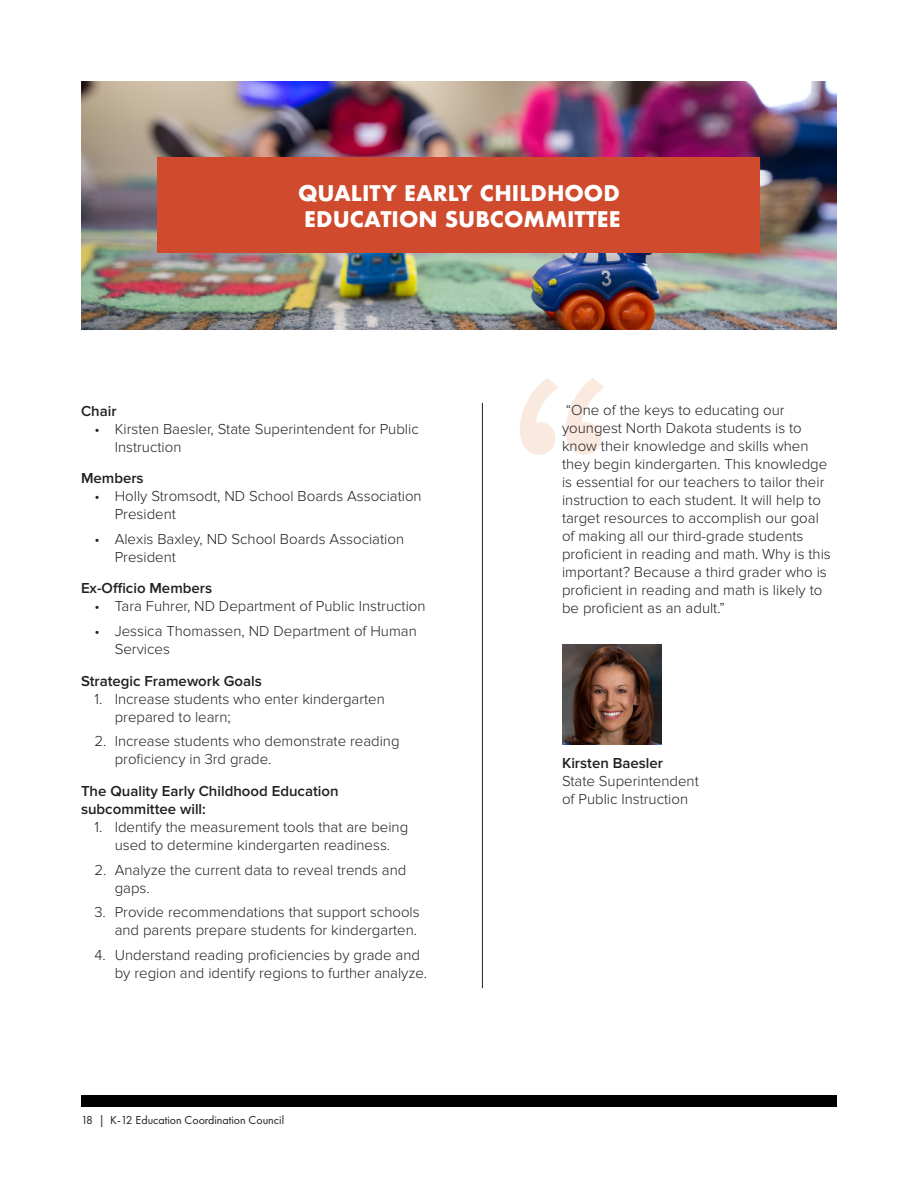
<style>
.page{position:relative;width:918px;height:1188px;background:#fff}
.page>*{position:absolute;margin:0;border:0;box-sizing:border-box;transform-origin:0 0}
.t1{font:700 21px/25.5px "Futura";color:#fff}
.t2{font:300 15px/18px "Proxima Nova";color:#231f20}
.t3{font:600 15px/18px "Proxima Nova";color:#231f20}
.t4{font:12px "Futura PT";color:#231f20}
.s1{font-weight:600}
</style>
<div class="page">
<div style="left:81px;top:1095px;width:756px;height:12px;background:#000"></div>
<svg style="left:520px;top:378px;width:84px;height:77px"></svg>
<img style="left:81px;top:81px;width:756px;height:248px">
<div style="left:158px;top:158px;width:602px;height:95px;background:#d04b2d"></div>
<hr style="left:482px;top:403px;width:1px;height:585px;background:#231f20">
<img style="left:562px;top:645px;width:99px;height:99px">
<p class="t1" style="left:298px;top:180px;width:324px">QUALITY EARLY CHILDHOOD<br>EDUCATION SUBCOMMITTEE</p>
<p class="t3" style="left:81px;top:402px;width:37px">Chair</p>
<p class="t2" style="left:115px;top:420px;width:306px;text-indent:-20px">• Kirsten Baesler, State Superintendent for Public<br>Instruction</p>
<p class="t3" style="left:81px;top:469px;width:64px">Members</p>
<p class="t2" style="left:115px;top:487px;width:309px;text-indent:-20px">• Holly Stromsodt, ND School Boards Association<br>President</p>
<p class="t2" style="left:115px;top:530px;width:291px;text-indent:-20px">• Alexis Baxley, ND School Boards Association<br>President</p>
<p class="t3" style="left:81px;top:580px;width:133px">Ex-Officio Members</p>
<p class="t2" style="left:94px;top:597px;width:333px">• Tara Fuhrer, ND Department of Public Instruction</p>
<p class="t2" style="left:115px;top:622px;width:304px;text-indent:-20px">• Jessica Thomassen, ND Department of Human<br>Services</p>
<p class="t3" style="left:81px;top:672px;width:182px">Strategic Framework Goals</p>
<p class="t2" style="left:115px;top:690px;width:272px;text-indent:-20px">1. Increase students who enter kindergarten prepared to learn;</p>
<p class="t2" style="left:115px;top:732px;width:286px;text-indent:-20px">2. Increase students who demonstrate reading proficiency in 3rd grade.</p>
<p class="t3" style="left:81px;top:782px;width:259px">The Quality Early Childhood Education subcommittee will:</p>
<p class="t2" style="left:94px;top:818px;width:315px;text-align:center">1. Identify the measurement tools that are being used to determine kindergarten readiness.</p>
<p class="t2" style="left:115px;top:861px;width:293px;text-indent:-20px">2. Analyze the current data to reveal trends and gaps.</p>
<p class="t2" style="left:94px;top:903px;width:327px;text-align:right">3. Provide recommendations that support schools and parents prepare students for kindergarten.</p>
<p class="t2" style="left:115px;top:946px;width:314px;text-indent:-20px">4. Understand reading proficiencies by grade and by region and identify regions to further analyze.</p>
<p class="t4" style="left:81px;top:1113px;width:205px">18 | K-12 Education Coordination Council</p>
<p class="t2" style="left:562px;top:401px;width:270px">“One of the keys to educating our youngest North Dakota students is to know their knowledge and skills when they begin kindergarten. This knowledge is essential for our teachers to tailor their instruction to each student. It will help to target resources to accomplish our goal of making all our third-grade students proficient in reading and math. Why is this important? Because a third grader who is proficient in reading and math is likely to be proficient as an adult.”</p>
<p class="t2" style="left:562px;top:754px;width:138px"><span class="s1">Kirsten Baesler<br></span>State Superintendent of Public Instruction</p>
</div>
